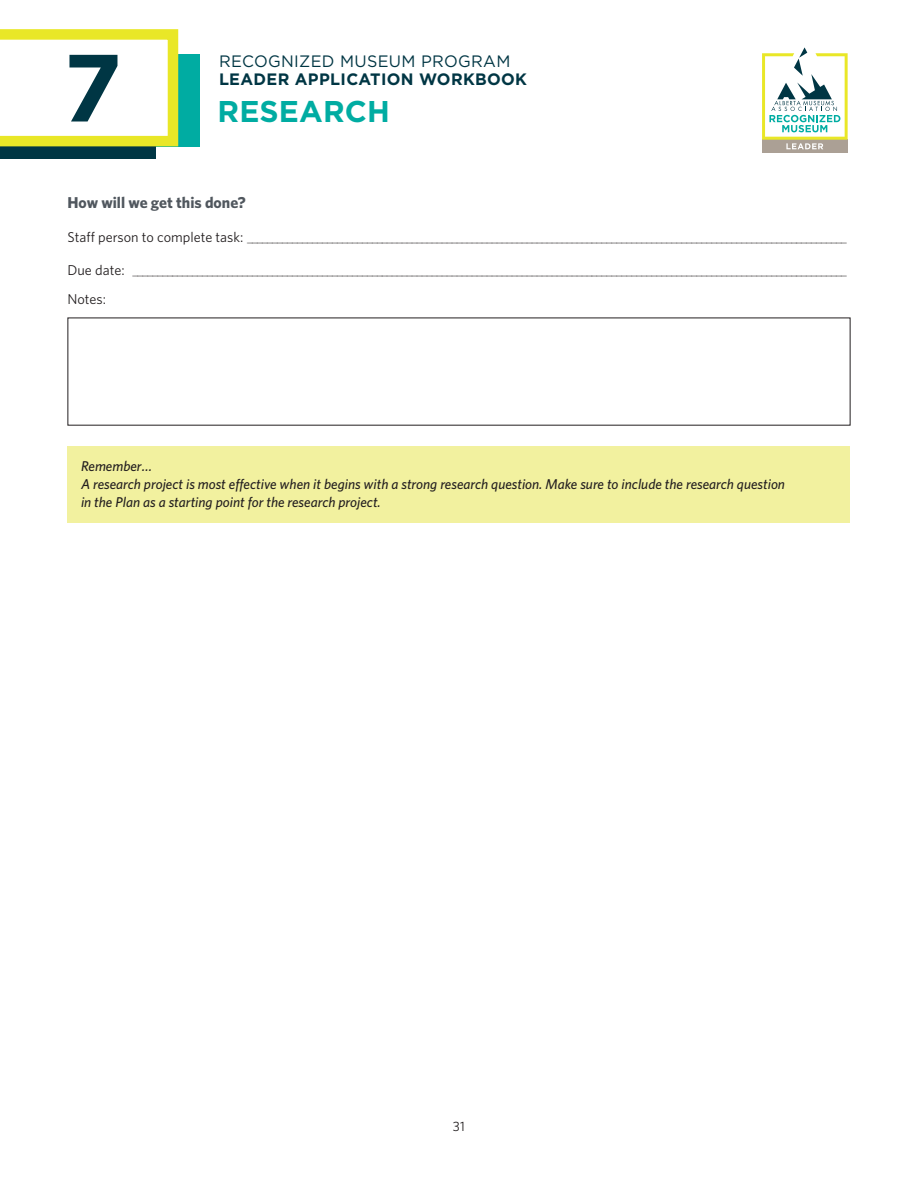
<style>
.page{position:relative;width:918px;height:1188px;background:#fff}
.page>*{position:absolute;margin:0;border:0;box-sizing:border-box;transform-origin:0 0}
.t1{font:700 95.25px "Gotham";color:#003644}
.t2{font:700 30px "Gotham";letter-spacing:.005em;color:#00aca2}
.t3{font:700 16.5px "Gotham";letter-spacing:.02em;color:#003644}
.t4{font:16.5px "Gotham";letter-spacing:.02em;color:#003644}
.t5{font:700 15.75px "Whitney";color:#50575e}
.t6{font:italic 500 14.25px/18px "Whitney";color:#231f20}
.t7{font:14.25px "Whitney";color:#231f20}
.t8{font:13.5px "Whitney";color:#231f20}
.t9{font:300 12px "Whitney";color:#231f20}
.s1{font-weight:400;font-size:14.25px}
</style>
<div class="page">
<div style="left:50px;top:54px;width:150px;height:92px;background:#00aca2"></div>
<div style="left:0;top:51px;width:156px;height:108px;background:#003644"></div>
<svg style="left:0;top:29px;width:183px;height:118px;background:#f3f7cc"></svg>
<div style="left:762px;top:140px;width:86px;height:13px;background:#aba095"></div>
<svg style="left:762px;top:47px;width:86px;height:102px"></svg>
<div style="left:68px;top:446px;width:782px;height:77px;background:#f2f19f"></div>
<h1 class="t1" style="left:63px;top:33px;width:60px">7</h1>
<h3 class="t4" style="left:219px;top:52px;width:293px">RECOGNIZED MUSEUM PROGRAM</h3>
<h3 class="t3" style="left:219px;top:70px;width:310px">LEADER APPLICATION WORKBOOK</h3>
<h2 class="t2" style="left:218px;top:94px;width:174px">RESEARCH</h2>
<h3 class="t5" style="left:68px;top:193px;width:180px">How will we get this done?</h3>
<p class="t9" style="left:68px;top:231px;width:781px"><span class="s1">Staff person to complete task:</span> _________________________________________________________________________________________________________________________</p>
<p class="t9" style="left:68px;top:264px;width:781px"><span class="s1">Due date:</span> _ _______________________________________________________________________________________________________________________________________________</p>
<p class="t7" style="left:68px;top:290px;width:40px">Notes:</p>
<p class="t6" style="left:81px;top:456px;width:706px">Remember…<br>A research project is most effective when it begins with a strong research question. Make sure to include the research question in the Plan as a starting point for the research project.</p>
<p class="t8" style="left:453px;top:1119px;width:14px">31</p>
</div>
